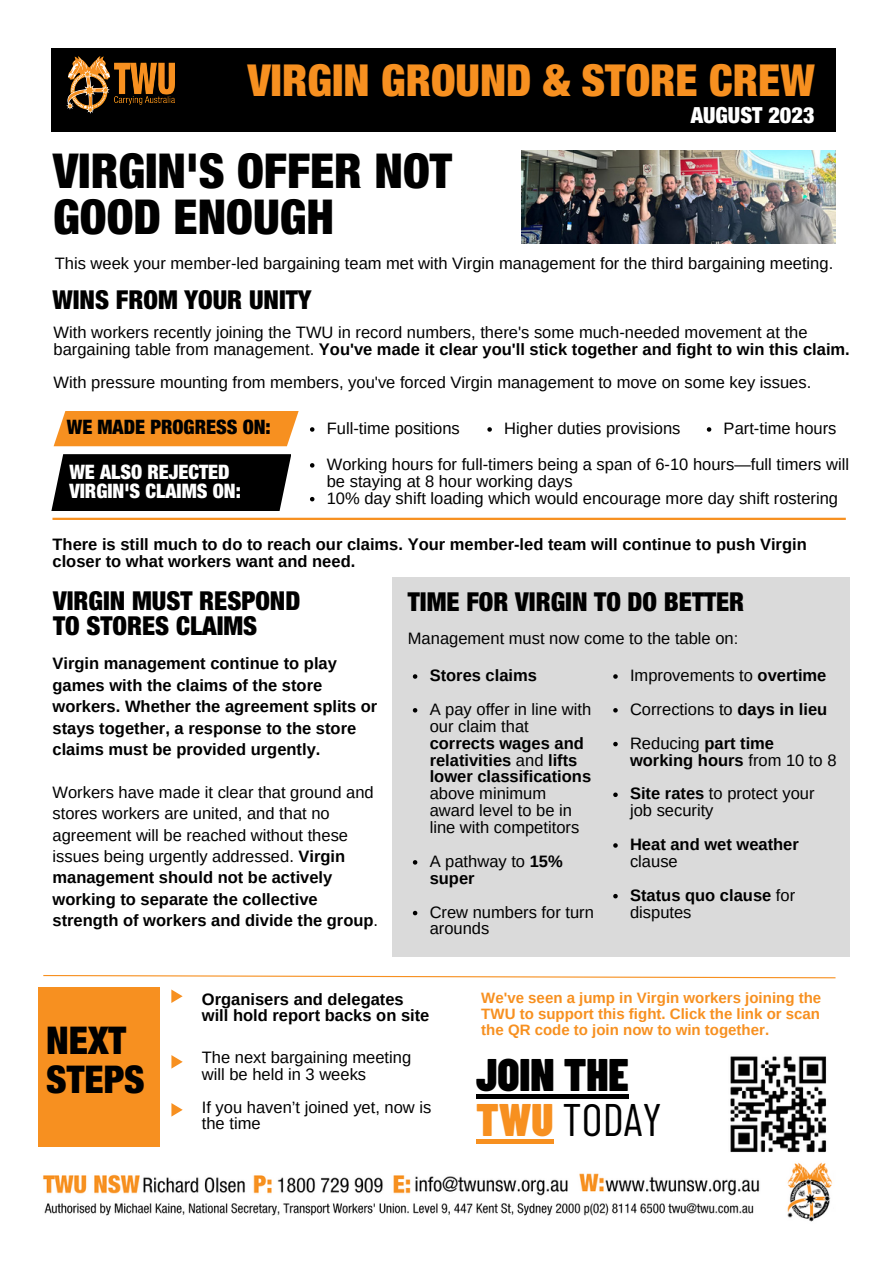
<style>
.page{position:relative;width:894px;height:1264px;background:#fff}
.page>*{position:absolute;margin:0;border:0;box-sizing:border-box;transform-origin:0 0}
.t1{font:900 condensed 48.15px/46.8px "Helvetica Neue LT Std";color:#000}
.t2{font:900 45.6px/44.4px "Barlow Condensed";color:#000}
.t3{font:900 condensed 44.1px "Helvetica Neue LT Std";color:#f79020}
.t4{font:900 condensed 38.25px/39.5px "Helvetica Neue LT Std";color:#000}
.t5{font:900 condensed 26.1px/24.8px "Helvetica Neue LT Std";color:#000}
.t6{font:900 condensed 22.2px "Helvetica Neue LT Std";color:#fff}
.t7{font:900 condensed 19.95px/19.2px "Helvetica Neue LT Std";color:#fff}
.t8{font:900 condensed 19.95px "Helvetica Neue LT Std";color:#000}
.t9{font:16.5px/17px "Arimo";color:#000}
.t10{font:700 16.5px/17px "Arimo";color:#000}
.t11{font:700 15px/15.8px "Arimo";color:#f79020;text-align:justify}
.s1{font-weight:700}
.s2{font-weight:400}
.s3{color:#f79020}
</style>
<div class="page">
<div style="left:51px;top:48px;width:784px;height:83px;background:#000"></div>
<img style="left:66px;top:56px;width:108px;height:58px">
<img style="left:521px;top:150px;width:314px;height:93px">
<div style="left:38px;top:987px;width:122px;height:159px;background:#f79020"></div>
<svg style="left:171px;top:989px;width:11px;height:14px"></svg>
<svg style="left:171px;top:1055px;width:12px;height:13px"></svg>
<svg style="left:171px;top:1103px;width:12px;height:13px"></svg>
<img style="left:730px;top:1056px;width:97px;height:96px">
<svg style="left:43px;top:975px;width:793px;height:3px"></svg>
<div style="left:54px;top:411px;width:244px;height:35px;background:#f79020"></div>
<div style="left:392px;top:577px;width:457px;height:379px;background:#dadada"></div>
<hr style="left:476px;top:1094px;width:152px;height:4px;background:#000">
<div style="left:476px;top:1138px;width:77px;height:5px;background:#f79020"></div>
<svg style="left:310px;top:427px;width:4px;height:5px"></svg>
<svg style="left:487px;top:427px;width:4px;height:5px"></svg>
<svg style="left:706px;top:427px;width:5px;height:5px"></svg>
<svg style="left:413px;top:674px;width:4px;height:4px"></svg>
<svg style="left:413px;top:708px;width:4px;height:4px"></svg>
<svg style="left:413px;top:860px;width:4px;height:4px"></svg>
<svg style="left:413px;top:910px;width:4px;height:5px"></svg>
<hr style="left:52px;top:517px;width:793px;height:3px;background:#f79020">
<svg style="left:613px;top:674px;width:4px;height:4px"></svg>
<svg style="left:613px;top:708px;width:4px;height:4px"></svg>
<svg style="left:613px;top:741px;width:4px;height:5px"></svg>
<svg style="left:613px;top:792px;width:4px;height:5px"></svg>
<svg style="left:613px;top:843px;width:4px;height:4px"></svg>
<svg style="left:613px;top:893px;width:4px;height:5px"></svg>
<div style="left:51px;top:454px;width:240px;height:57px;background:#000"></div>
<svg style="left:310px;top:463px;width:4px;height:4px"></svg>
<svg style="left:310px;top:497px;width:4px;height:4px"></svg>
<img style="left:43px;top:1162px;width:790px;height:60px">
<p class="t3" style="left:247px;top:64px;width:568px">VIRGIN GROUND &amp; STORE CREW</p>
<p class="t6" style="left:690px;top:107px;width:125px">AUGUST 2023</p>
<p class="t1" style="left:53px;top:154px;width:400px">VIRGIN'S OFFER NOT<br>GOOD ENOUGH</p>
<p class="t9" style="left:55px;top:254px;width:779px">This week your member-led bargaining team met with Virgin management for the third bargaining meeting.</p>
<p class="t5" style="left:52px;top:291px;width:260px">WINS FROM YOUR UNITY</p>
<p class="t9" style="left:54px;top:323px;width:797px">With workers recently joining the TWU in record numbers, there's some much-needed movement at the bargaining table from management. <span class="s1">You've made it clear you'll stick together and fight to win this claim.</span></p>
<p class="t9" style="left:54px;top:374px;width:759px">With pressure mounting from members, you've forced Virgin management to move on some key issues.</p>
<p class="t8" style="left:67px;top:420px;width:205px">WE MADE PROGRESS ON:</p>
<p class="t9" style="left:327px;top:420px;width:134px">Full-time positions</p>
<p class="t9" style="left:504px;top:420px;width:178px">Higher duties provisions</p>
<p class="t9" style="left:723px;top:420px;width:114px">Part-time hours</p>
<p class="t7" style="left:69px;top:465px;width:173px">WE ALSO REJECTED<br>VIRGIN'S CLAIMS ON:</p>
<p class="t9" style="left:327px;top:455px;width:523px">Working hours for full-timers being a span of 6-10 hours—full timers will be staying at 8 hour working days</p>
<p class="t9" style="left:327px;top:489px;width:512px">10% day shift loading which would encourage more day shift rostering</p>
<p class="t10" style="left:52px;top:535px;width:755px">There is still much to do to reach our claims. Your member-led team will continue to push Virgin closer to what workers want and need.</p>
<p class="t5" style="left:53px;top:592px;width:249px">VIRGIN MUST RESPOND<br>TO STORES CLAIMS</p>
<p class="t10" style="left:52px;top:653px;width:326px;line-height:21.5px">Virgin management continue to play games with the claims of the store workers. Whether the agreement splits or stays together, a response to the store claims must be provided urgently.</p>
<p class="t9" style="left:52px;top:781px;width:327px;line-height:21.5px">Workers have made it clear that ground and stores workers are united, and that no agreement will be reached without these issues being urgently addressed. <span class="s1">Virgin management should not be actively working to separate the collective strength of workers and divide the group</span>.</p>
<p class="t5" style="left:408px;top:593px;width:338px">TIME FOR VIRGIN TO DO BETTER</p>
<p class="t9" style="left:408px;top:629px;width:332px">Management must now come to the table on:</p>
<p class="t9" style="left:630px;top:666px;width:198px">Improvements to <span class="s1">overtime</span></p>
<p class="t9" style="left:630px;top:700px;width:199px">Corrections to <span class="s1">days in lieu</span></p>
<p class="t10" style="left:630px;top:734px;width:208px"><span class="s2">Reducing</span> part time working hours <span class="s2">from 10 to 8</span></p>
<p class="t9" style="left:630px;top:785px;width:186px"><span class="s1">Site rates</span> to protect your job security</p>
<p class="t10" style="left:630px;top:835px;width:170px">Heat and wet weather <span class="s2">clause</span></p>
<p class="t10" style="left:630px;top:886px;width:167px">Status quo clause <span class="s2">for disputes</span></p>
<p class="t10" style="left:429px;top:666px;width:109px">Stores claims</p>
<p class="t9" style="left:429px;top:700px;width:163px">A pay offer in line with our claim that <span class="s1">corrects wages and relativities</span> and <span class="s1">lifts lower classifications </span>above minimum award level to be in line with competitors</p>
<p class="t9" style="left:429px;top:852px;width:135px">A pathway to <span class="s1">15% super</span></p>
<p class="t9" style="left:429px;top:903px;width:166px">Crew numbers for turn arounds</p>
<p class="t4" style="left:46px;top:1025px;width:100px">NEXT<br>STEPS</p>
<p class="t10" style="left:202px;top:990px;width:229px;line-height:16.5px">Organisers and delegates will hold report backs on site</p>
<p class="t9" style="left:202px;top:1049px;width:211px;line-height:16.5px">The next bargaining meeting will be held in 3 weeks</p>
<p class="t9" style="left:202px;top:1098px;width:231px;line-height:16.5px">If you haven’t joined yet, now is the time</p>
<p class="t11" style="left:481px;top:990px;width:341px">We've seen a jump in Virgin workers joining the TWU to support this fight. Click the link or scan the QR code to join now to win together.</p>
<p class="t2" style="left:476px;top:1050px;width:187px">JOIN THE<br><span class="s3">TWU</span> <span class="s2">TODAY</span></p>
</div>
